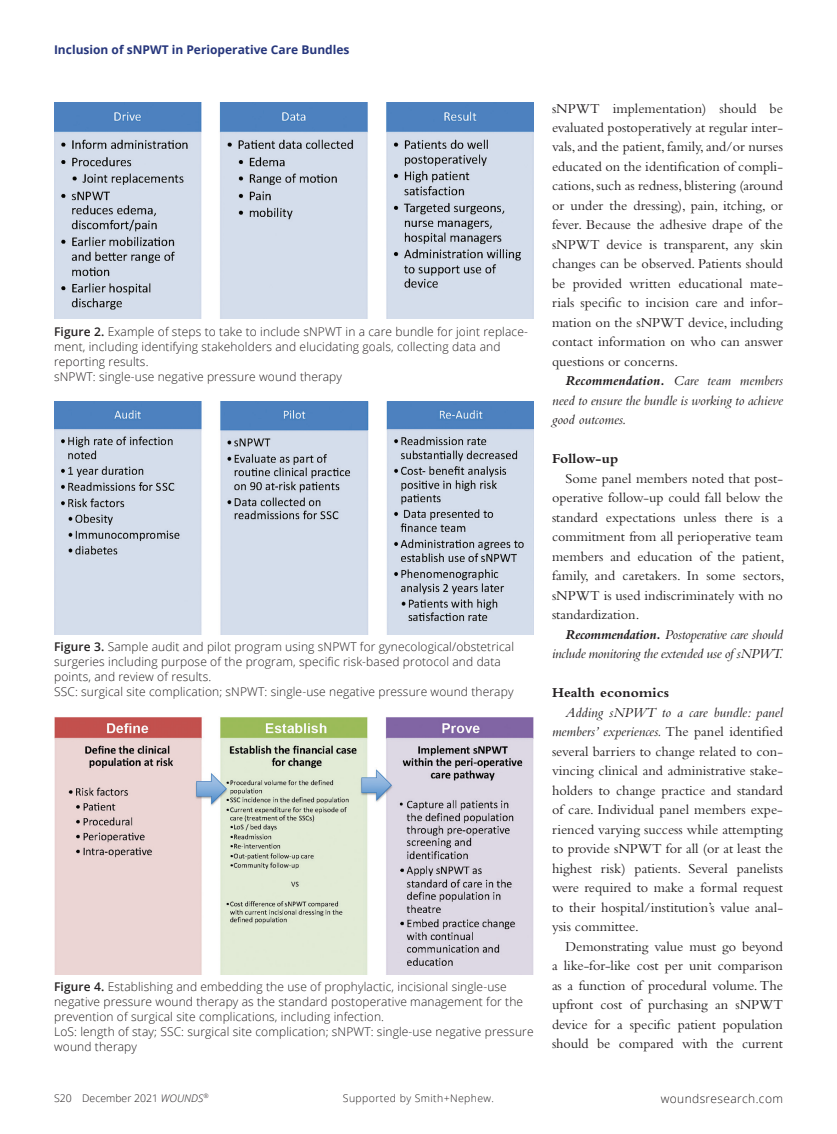
<style>
.page{position:relative;width:837px;height:1134px;background:#fff}
.page>*{position:absolute;margin:0;border:0;box-sizing:border-box;transform-origin:0 0}
.t1{font:14.25px/19.5px "Bembo";color:#231f20;text-align:justify}
.t2{font:italic 14.25px/19.5px "Bembo";letter-spacing:-.02em;color:#231f20;text-align:justify}
.t3{font:700 14.25px "Bembo";letter-spacing:.01em;color:#231f20}
.t4{font:300 12px/15px "Open Sans";letter-spacing:.01em;color:#231f20}
.t5{font:700 12px "Open Sans";color:#26367c}
.t6{font:300 12px "Open Sans";letter-spacing:.03em;color:#231f20}
.t7{font:300 10.5px "Open Sans";letter-spacing:.035em;color:#231f20}
.t8{font:300 10.5px "Open Sans";color:#231f20}
.s1{font-weight:600}
.s2{font-weight:700}
.s3{font-style:italic}
</style>
<div class="page">
<img style="left:54px;top:103px;width:479px;height:216px">
<img style="left:54px;top:402px;width:479px;height:232px">
<img style="left:54px;top:717px;width:479px;height:258px">
<p class="t5" style="left:54px;top:41px;width:297px">Inclusion of sNPWT in Perioperative Care Bundles</p>
<p class="t4" style="left:54px;top:324px;width:475px"><span class="s1">Figure 2.</span> Example of steps to take to include sNPWT in a care bundle for joint replace&shy;ment, including identifying stakeholders and elucidating goals, collecting data and reporting results.<br>sNPWT: single-use negative pressure wound therapy</p>
<p class="t4" style="left:54px;top:639px;width:461px"><span class="s1">Figure 3.</span> Sample audit and pilot program using sNPWT for gynecological/obstetrical surgeries including purpose of the program, specific risk-based protocol and data points, and review of results.<br>SSC: surgical site complication; sNPWT: single-use negative pressure wound therapy</p>
<p class="t4" style="left:54px;top:979px;width:481px"><span class="s1">Figure 4.</span> Establishing and embedding the use of prophylactic, incisional single-use negative pressure wound therapy as the standard postoperative management for the prevention of surgical site complications, including infection.<br>LoS: length of stay; SSC: surgical site complication; sNPWT: single-use negative pressure wound therapy</p>
<p class="t1" style="left:552px;top:98px;width:233px">sNPWT implementation) should be evaluated postoperatively at regular inter&shy;vals, and the patient, family, and/or nurses educated on the identification of compli&shy;cations, such as redness, blistering (around or under the dressing), pain, itching, or fever. Because the adhesive drape of the sNPWT device is transparent, any skin changes can be observed. Patients should be provided written educational mate&shy;rials specific to incision care and infor&shy;mation on the sNPWT device, including contact information on who can answer questions or concerns.</p>
<p class="t2" style="left:552px;top:371px;width:232px;text-indent:13px"><span class="s2">Recommendation.</span> Care team members need to ensure the bundle is working to achieve good outcomes.</p>
<p class="t3" style="left:552px;top:451px;width:68px">Follow-up</p>
<p class="t1" style="left:552px;top:468px;width:234px;text-indent:13px">Some panel members noted that post&shy;operative follow-up could fall below the standard expectations unless there is a commitment from all perioperative team members and education of the patient, family, and caretakers. In some sectors, sNPWT is used indiscriminately with no standardization.</p>
<p class="t2" style="left:552px;top:624px;width:233px;text-align:right"><span class="s2">Recommendation.</span> Postoperative care should include monitoring the extended use of sNPWT.</p>
<p class="t3" style="left:552px;top:685px;width:119px">Health economics</p>
<p class="t1" style="left:552px;top:702px;width:233px;text-indent:13px"><span class="s3">Adding sNPWT to a care bundle: panel members’ experiences.</span> The panel identified several barriers to change related to con&shy;vincing clinical and administrative stake&shy;holders to change practice and standard of care. Individual panel members expe&shy;rienced varying success while attempting to provide sNPWT for all (or at least the highest risk) patients. Several panelists were required to make a formal request to their hospital/institution’s value anal&shy;ysis committee.</p>
<p class="t1" style="left:552px;top:936px;width:233px;text-indent:13px">Demonstrating value must go beyond a like-for-like cost per unit comparison as a function of procedural volume. The upfront cost of purchasing an sNPWT device for a specific patient population should be compared with the current</p>
<p class="t8" style="left:54px;top:1091px;width:156px">S20 December 2021 <span class="s3">WOUNDS</span><sup>®</sup></p>
<p class="t7" style="left:343px;top:1091px;width:153px">Supported by Smith+Nephew.</p>
<p class="t6" style="left:661px;top:1090px;width:124px">woundsresearch.com</p>
</div>
